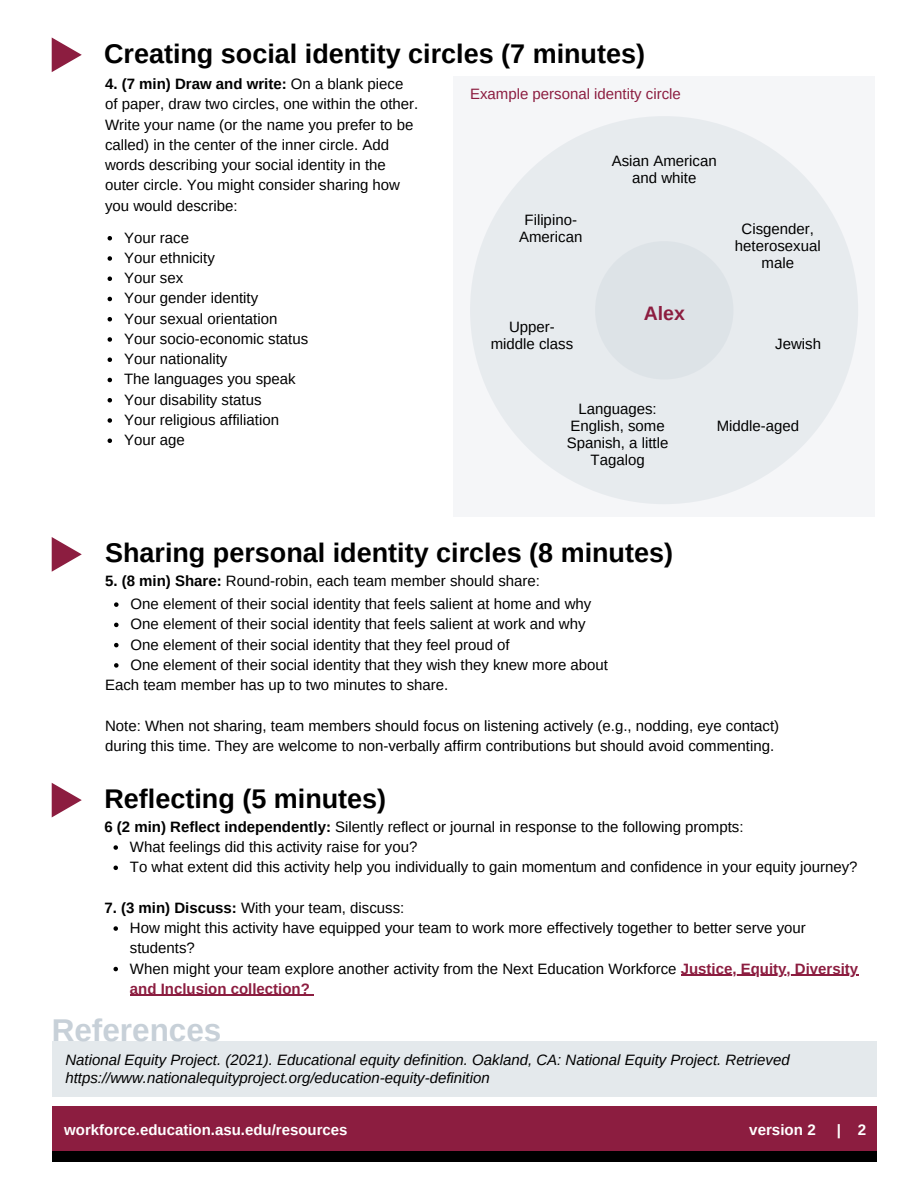
<style>
.page{position:relative;width:918px;height:1188px;background:#fff}
.page>*{position:absolute;margin:0;border:0;box-sizing:border-box;transform-origin:0 0}
.t1{font:700 31.5px "Arimo";color:#c7d0d8}
.t2{font:700 27px "Arimo";color:#000}
.t3{font:700 19.5px "Arimo";color:#8c1d40}
.t4{font:700 15.15px "Arimo";color:#fff}
.t5{font:15px/20.2px "Arimo";color:#000}
.t6{font:italic 15px/18px "Arimo";color:#000}
.t7{font:700 15px "Arimo";color:#fff}
.t8{font:15px "Arimo";color:#8c1d40}
.s1{font-weight:700}
.s2{font-weight:700;color:#8c1d40}
</style>
<div class="page">
<div style="left:52px;top:1041px;width:824px;height:55px;background:#e4e9ec"></div>
<svg style="left:52px;top:37px;width:30px;height:35px"></svg>
<div style="left:52px;top:1117px;width:824px;height:45px;background:#000"></div>
<div style="left:52px;top:1106px;width:824px;height:45px;background:#8c1d40"></div>
<svg style="left:52px;top:537px;width:30px;height:35px"></svg>
<svg style="left:108px;top:236px;width:4px;height:4px"></svg>
<svg style="left:108px;top:256px;width:4px;height:5px"></svg>
<svg style="left:108px;top:276px;width:4px;height:5px"></svg>
<svg style="left:108px;top:297px;width:4px;height:4px"></svg>
<svg style="left:108px;top:317px;width:4px;height:4px"></svg>
<svg style="left:108px;top:337px;width:4px;height:5px"></svg>
<svg style="left:108px;top:357px;width:4px;height:5px"></svg>
<svg style="left:108px;top:378px;width:4px;height:4px"></svg>
<svg style="left:108px;top:398px;width:4px;height:4px"></svg>
<svg style="left:108px;top:418px;width:4px;height:5px"></svg>
<svg style="left:108px;top:438px;width:4px;height:5px"></svg>
<svg style="left:114px;top:602px;width:5px;height:5px"></svg>
<svg style="left:114px;top:623px;width:5px;height:4px"></svg>
<svg style="left:114px;top:643px;width:5px;height:4px"></svg>
<svg style="left:114px;top:663px;width:5px;height:5px"></svg>
<div style="left:453px;top:76px;width:422px;height:441px;background:#f5f6f8"></div>
<div style="left:470px;top:116px;width:388px;height:388px;background:#e7ebee;border-radius:50%"></div>
<div style="left:595px;top:241px;width:138px;height:138px;background:#dde3e7;border-radius:50%"></div>
<svg style="left:52px;top:783px;width:30px;height:34px"></svg>
<svg style="left:113px;top:845px;width:5px;height:5px"></svg>
<svg style="left:113px;top:866px;width:5px;height:4px"></svg>
<svg style="left:113px;top:926px;width:5px;height:5px"></svg>
<svg style="left:113px;top:967px;width:5px;height:4px"></svg>
<hr style="left:681px;top:975px;width:177px;height:1px;background:#8c1d40">
<hr style="left:130px;top:995px;width:180px;height:1px;background:#8c1d40">
<p class="t2" style="left:104px;top:38px;width:543px">Creating social identity circles (7 minutes)</p>
<p class="t5" style="left:105px;top:74px;width:315px"><span class="s1">4. (7 min) Draw and write:</span> On a blank piece of paper, draw two circles, one within the other.<br>Write your name (or the name you prefer to be called) in the center of the inner circle. Add words describing your social identity in the outer circle. You might consider sharing how you would describe:</p>
<p class="t8" style="left:470px;top:86px;width:212px">Example personal identity circle</p>
<p class="t5" style="left:519px;top:212px;width:65px;line-height:16.8px;text-align:center">Filipino-<br>American</p>
<p class="t5" style="left:612px;top:153px;width:107px;line-height:16.8px;text-align:center">Asian American and white</p>
<p class="t5" style="left:735px;top:220px;width:87px;line-height:16.8px;text-align:center">Cisgender, heterosexual male</p>
<p class="t5" style="left:124px;top:227px;width:67px">Your race</p>
<p class="t5" style="left:124px;top:248px;width:92px">Your ethnicity</p>
<p class="t5" style="left:124px;top:268px;width:61px">Your sex</p>
<p class="t5" style="left:124px;top:288px;width:136px">Your gender identity</p>
<p class="t5" style="left:124px;top:308px;width:155px">Your sexual orientation</p>
<p class="t5" style="left:124px;top:329px;width:186px">Your socio-economic status</p>
<p class="t5" style="left:124px;top:349px;width:105px">Your nationality</p>
<p class="t5" style="left:124px;top:369px;width:173px">The languages you speak</p>
<p class="t5" style="left:124px;top:389px;width:139px">Your disability status</p>
<p class="t5" style="left:124px;top:410px;width:157px">Your religious affiliation</p>
<p class="t5" style="left:124px;top:430px;width:62px">Your age</p>
<p class="t3" style="left:644px;top:302px;width:43px">Alex</p>
<p class="t5" style="left:509px;top:317px;width:47px">Upper-</p>
<p class="t5" style="left:491px;top:334px;width:84px">middle class</p>
<p class="t5" style="left:775px;top:334px;width:47px">Jewish</p>
<p class="t5" style="left:567px;top:400px;width:103px;line-height:16.8px;text-align:center">Languages:<br>English, some<br>Spanish, a little<br>Tagalog</p>
<p class="t5" style="left:717px;top:416px;width:84px">Middle-aged</p>
<p class="t2" style="left:105px;top:538px;width:570px">Sharing personal identity circles (8 minutes)</p>
<p class="t5" style="left:105px;top:571px;width:437px"><span class="s1">5. (8 min) Share:</span> Round-robin, each team member should share:</p>
<p class="t5" style="left:131px;top:594px;width:462px">One element of their social identity that feels salient at home and why</p>
<p class="t5" style="left:131px;top:614px;width:457px">One element of their social identity that feels salient at work and why</p>
<p class="t5" style="left:131px;top:634px;width:381px">One element of their social identity that they feel proud of</p>
<p class="t5" style="left:131px;top:655px;width:479px">One element of their social identity that they wish they knew more about</p>
<p class="t5" style="left:105px;top:675px;width:345px">Each team member has up to two minutes to share.</p>
<p class="t5" style="left:105px;top:715px;width:676px">Note: When not sharing, team members should focus on listening actively (e.g., nodding, eye contact) during this time. They are welcome to non-verbally affirm contributions but should avoid commenting.</p>
<p class="t2" style="left:104px;top:784px;width:283px">Reflecting (5 minutes)</p>
<p class="t5" style="left:104px;top:816px;width:641px"><span class="s1">6 (2 min) Reflect independently:</span> Silently reflect or journal in response to the following prompts:</p>
<p class="t5" style="left:130px;top:837px;width:289px">What feelings did this activity raise for you?</p>
<p class="t5" style="left:130px;top:857px;width:729px">To what extent did this activity help you individually to gain momentum and confidence in your equity journey?</p>
<p class="t5" style="left:104px;top:897px;width:301px"><span class="s1">7. (3 min) Discuss:</span> With your team, discuss:</p>
<p class="t5" style="left:130px;top:918px;width:677px">How might this activity have equipped your team to work more effectively together to better serve your students?</p>
<p class="t5" style="left:130px;top:958px;width:730px">When might your team explore another activity from the Next Education Workforce <span class="s2">Justice, Equity, Diversity and Inclusion collection?</span></p>
<p class="t1" style="left:52px;top:1012px;width:171px">References</p>
<p class="t6" style="left:65px;top:1050px;width:726px">National Equity Project. (2021). Educational equity definition. Oakland, CA: National Equity Project. Retrieved https://www.nationalequityproject.org/education-equity-definition</p>
<p class="t7" style="left:64px;top:1122px;width:285px">workforce.education.asu.edu/resources</p>
<p class="t4" style="left:749px;top:1122px;width:68px">version 2</p>
<p class="t4" style="left:837px;top:1122px;width:31px">| 2</p>
</div>
